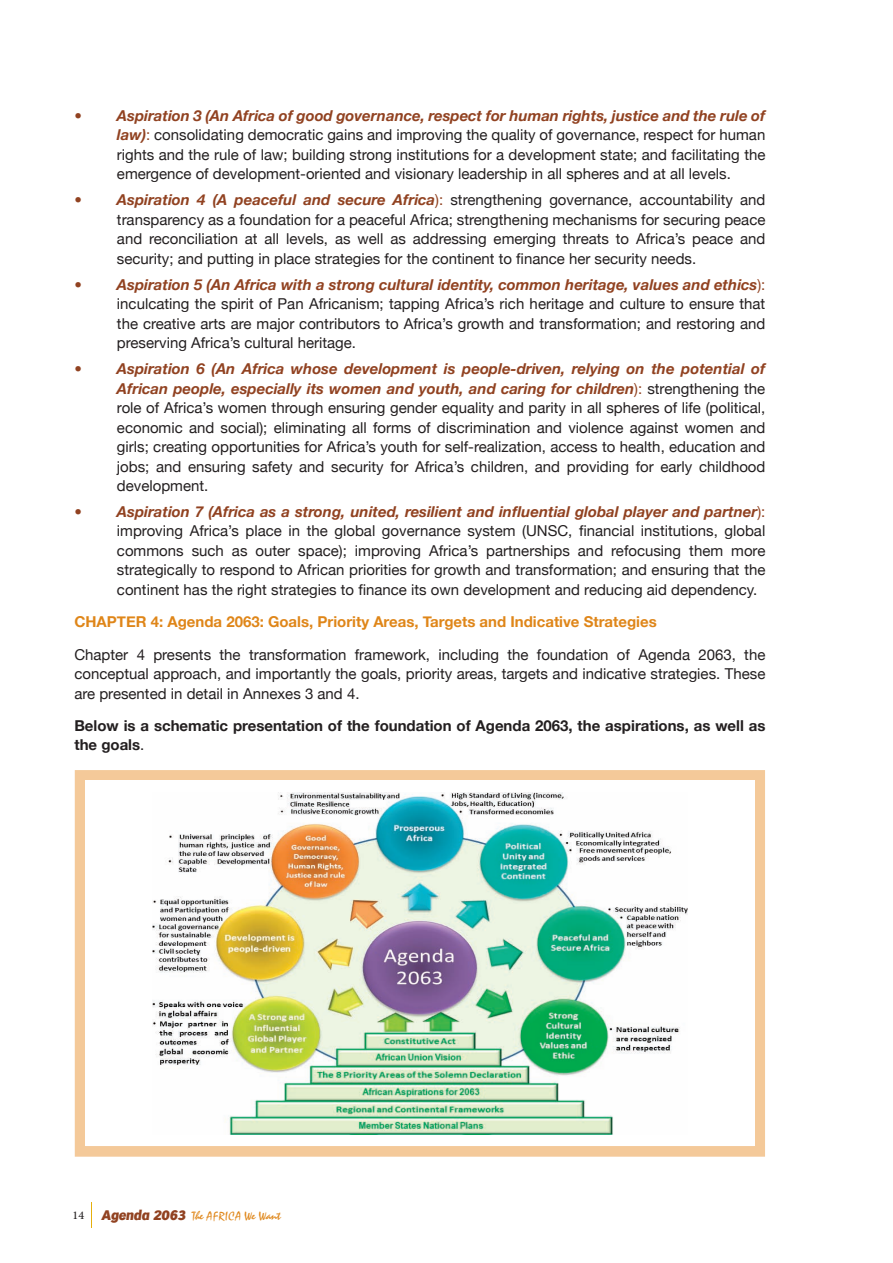
<style>
.page{position:relative;width:893px;height:1263px;background:#fff}
.page>*{position:absolute;margin:0;border:0;box-sizing:border-box;transform-origin:0 0}
.t1{font:15px/19.5px "Helvetica Neue";color:#231f20;text-align:justify}
.t2{font:700 15px/19.5px "Helvetica Neue";color:#231f20}
.t3{font:700 15px "Helvetica Neue";color:#df8619}
.t4{font:12px "Staccato 222 BT";color:#df8619}
.s1{color:#914221}
.s2{font-weight:700;font-style:italic;color:#914221}
.s3{font-weight:400}
.s4{font-family:"Adobe Arabic";font-size:16.5px;color:#231f20}
.s5{font-family:"Hamburg";font-weight:800;font-style:italic;font-size:13.5px;color:#914221}
</style>
<div class="page">
<svg style="left:91px;top:1202px;width:1px;height:26px"></svg>
<svg style="left:75px;top:770px;width:690px;height:387px;background:#f4cc9e"></svg>
<div style="left:85px;top:781px;width:669px;height:365px;background:#fff"></div>
<img style="left:152px;top:793px;width:535px;height:341px">
<p class="t1" style="left:117px;top:106px;width:650px;text-indent:-43px"><span class="s1">•</span> <span class="s2">Aspiration 3 (An Africa of good governance, respect for human rights, justice and the rule of law)</span><span class="s1">:</span> consolidating democratic gains and improving the quality of governance, respect for human rights and the rule of law; building strong institutions for a development state; and facilitating the emergence of development-oriented and visionary leadership in all spheres and at all levels.</p>
<p class="t1" style="left:117px;top:190px;width:650px;text-indent:-43px"><span class="s1">•</span> <span class="s2">Aspiration 4 (A peaceful and secure Africa</span><span class="s1">):</span> strengthening governance, accountability and transparency as a foundation for a peaceful Africa; strengthening mechanisms for securing peace and reconciliation at all levels, as well as addressing emerging threats to Africa’s peace and security; and putting in place strategies for the continent to finance her security needs.</p>
<p class="t1" style="left:117px;top:274px;width:650px;text-indent:-43px"><span class="s1">•</span> <span class="s2">Aspiration 5 (An Africa with a strong cultural identity, common heritage, values and ethics</span><span class="s1">): </span>inculcating the spirit of Pan Africanism; tapping Africa’s rich heritage and culture to ensure that the creative arts are major contributors to Africa’s growth and transformation; and restoring and preserving Africa’s cultural heritage.</p>
<p class="t1" style="left:117px;top:359px;width:650px;text-indent:-43px"><span class="s1">•</span> <span class="s2">Aspiration 6 (An Africa whose development is people-driven, relying on the potential of African people, especially its women and youth, and caring for children</span><span class="s1">):</span> strengthening the role of Africa’s women through ensuring gender equality and parity in all spheres of life (political, economic and social); eliminating all forms of discrimination and violence against women and girls; creating opportunities for Africa’s youth for self-realization, access to health, education and jobs; and ensuring safety and security for Africa’s children, and providing for early childhood development.</p>
<p class="t1" style="left:117px;top:502px;width:650px;text-indent:-43px"><span class="s1">•</span> <span class="s2">Aspiration 7 (Africa as a strong, united, resilient and influential global player and partner</span><span class="s1">): </span>improving Africa’s place in the global governance system (UNSC, financial institutions, global commons such as outer space); improving Africa’s partnerships and refocusing them more strategically to respond to African priorities for growth and transformation; and ensuring that the continent has the right strategies to finance its own development and reducing aid dependency.</p>
<p class="t3" style="left:74px;top:613px;width:584px">CHAPTER 4: Agenda 2063: Goals, Priority Areas, Targets and Indicative Strategies</p>
<p class="t1" style="left:74px;top:644px;width:692px">Chapter 4 presents the transformation framework, including the foundation of Agenda 2063, the conceptual approach, and importantly the goals, priority areas, targets and indicative strategies. These are presented in detail in Annexes 3 and 4.</p>
<p class="t2" style="left:74px;top:715px;width:692px">below is a schematic presentation of the foundation of Agenda 2063, the aspirations, as well as the goals<span class="s3">.</span></p>
<p class="t4" style="left:73px;top:1208px;width:210px"><span class="s4">14</span> <span class="s5">Agenda 2063</span> The AFRICA We Want</p>
</div>
